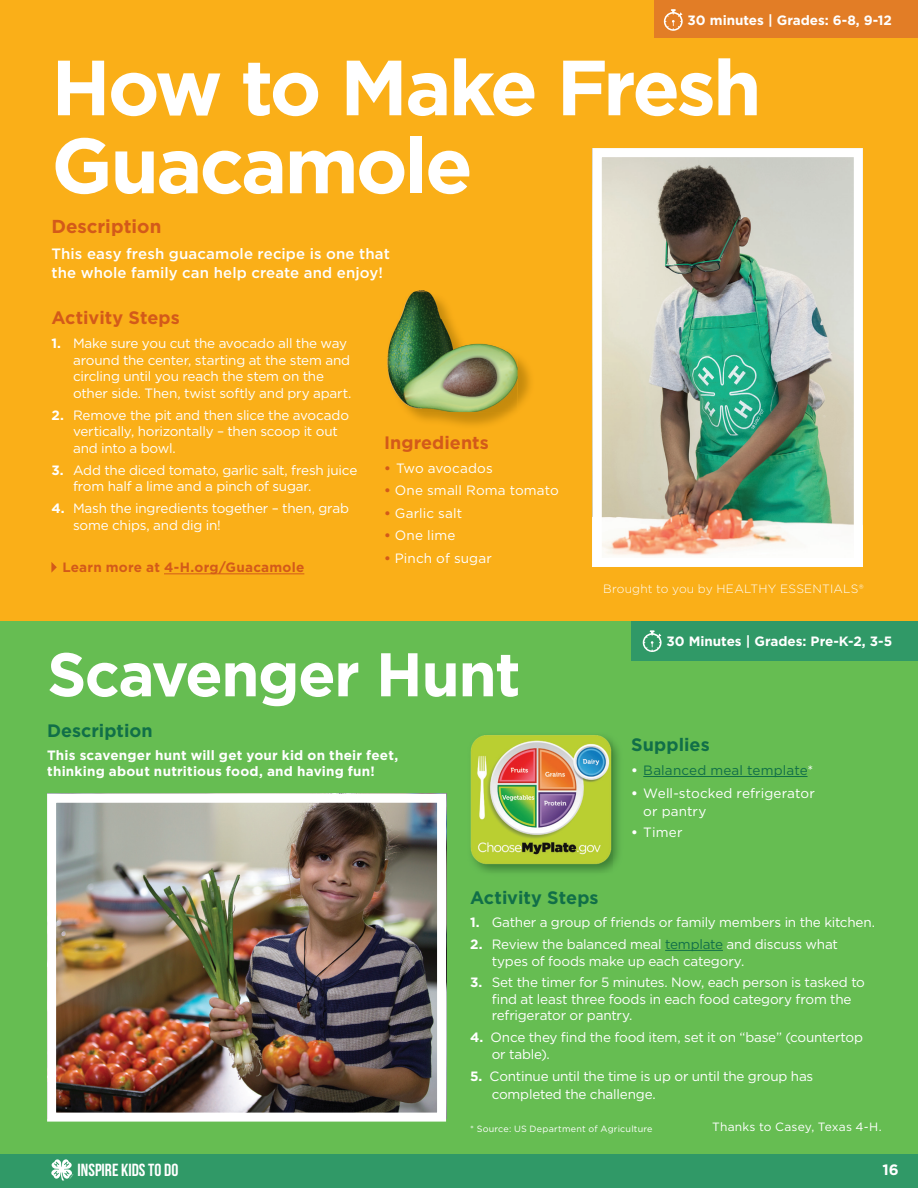
<style>
.page{position:relative;width:918px;height:1188px;background:#fff}
.page>*{position:absolute;margin:0;border:0;box-sizing:border-box;transform-origin:0 0}
.t1{font:700 78px/78px "Gotham";letter-spacing:-.04em;color:#fff}
.t2{font:700 61.5px "Gotham";letter-spacing:-.025em;color:#fff}
.t3{font:700 18.75px "Gotham";color:#d35a1a}
.t4{font:700 18px "Gotham";color:#116f48}
.t5{font:700 18px "Gotham";letter-spacing:.005em;color:#d35a1a}
.t6{font:700 17.55px "Bebas Neue";color:#fff}
.t7{font:500 15px/19.5px "Gotham";letter-spacing:.01em;color:#fff}
.t8{font:700 15px "Gotham";color:#fff}
.t9{font:13.5px/16.5px "Gotham";letter-spacing:-.015em;color:#fff}
.t10{font:700 13.5px/16.5px "Gotham";letter-spacing:.015em;color:#fff}
.t11{font:13.5px/18px "Gotham";letter-spacing:.005em;color:#fff}
.t12{font:13.5px "Gotham";letter-spacing:.01em;color:#fff}
.t13{font:700 13.5px "Gotham";letter-spacing:.015em;color:#d35a1a}
.t14{font:13.5px "Gotham";letter-spacing:.01em;color:#116f48}
.t15{font:300 12px "Gotham";letter-spacing:.015em;color:#fff}
.t16{font:12px "Gotham";letter-spacing:.015em;color:#fff}
.t17{font:9px "Gotham";letter-spacing:.025em;color:#fff}
.s1{font-weight:700}
.s2{font-weight:700;color:#d35a1a}
.s3{font-weight:700;color:#fff}
.s4{color:#fff}
.s5{color:#116f48}
</style>
<div class="page">
<div style="left:0;top:0;width:918px;height:621px;background:#faaf18"></div>
<div style="left:655px;top:0;width:263px;height:38px;background:#e27d26"></div>
<svg style="left:664px;top:9px;width:19px;height:22px"></svg>
<div style="left:0;top:1153px;width:918px;height:35px;background:#309967"></div>
<svg style="left:51px;top:1159px;width:22px;height:21px"></svg>
<div style="left:0;top:621px;width:918px;height:532px;background:#66bd52"></div>
<div style="left:631px;top:621px;width:287px;height:40px;background:#309967"></div>
<svg style="left:643px;top:630px;width:19px;height:22px"></svg>
<hr style="left:665px;top:950px;width:58px;height:1px;background:#116f48">
<svg style="left:51px;top:562px;width:6px;height:11px"></svg>
<hr style="left:164px;top:574px;width:140px;height:1px;background:#d35a1a">
<img style="left:603px;top:158px;width:250px;height:399px">
<div style="left:593px;top:148px;width:270px;height:419px;border:9px solid #fff"></div>
<img style="left:389px;top:291px;width:129px;height:121px">
<hr style="left:643px;top:776px;width:165px;height:1px;background:#116f48">
<img style="left:57px;top:804px;width:379px;height:308px">
<div style="left:47px;top:794px;width:399px;height:328px;border:9px solid #fff"></div>
<img style="left:469px;top:734px;width:144px;height:139px">
<p class="t10" style="left:688px;top:12px;width:206px">30 minutes | Grades: 6-8, 9-12</p>
<h1 class="t1" style="left:51px;top:48px;width:712px">How to Make Fresh<br>Guacamole</h1>
<h3 class="t3" style="left:51px;top:214px;width:111px">Description</h3>
<p class="t7" style="left:51px;top:244px;width:340px">This easy fresh guacamole recipe is one that the whole family can help create and enjoy!</p>
<h3 class="t5" style="left:51px;top:306px;width:130px">Activity Steps</h3>
<p class="t9" style="left:73px;top:335px;width:280px;text-indent:-22px"><span class="s1">1.</span> Make sure you cut the avocado all the way around the center, starting at the stem and circling until you reach the stem on the other side. Then, twist softly and pry apart.</p>
<p class="t9" style="left:73px;top:407px;width:278px;text-indent:-22px"><span class="s1">2.</span> Remove the pit and then slice the avocado vertically, horizontally – then scoop it out and into a bowl.</p>
<p class="t9" style="left:73px;top:461px;width:286px;text-indent:-22px"><span class="s1">3.</span> Add the diced tomato, garlic salt, fresh juice from half a lime and a pinch of sugar.</p>
<p class="t9" style="left:73px;top:500px;width:278px;text-indent:-22px"><span class="s1">4.</span> Mash the ingredients together – then, grab some chips, and dig in!</p>
<p class="t13" style="left:62px;top:559px;width:244px">Learn more at 4-H.org/Guacamole</p>
<h3 class="t5" style="left:384px;top:430px;width:106px">Ingredients</h3>
<p class="t11" style="left:384px;top:459px;width:110px"><span class="s2">•</span> Two avocados</p>
<p class="t12" style="left:384px;top:482px;width:176px"><span class="s2">•</span> One small Roma tomato</p>
<p class="t12" style="left:384px;top:504px;width:80px"><span class="s2">•</span> Garlic salt</p>
<p class="t9" style="left:384px;top:527px;width:73px"><span class="s2">•</span> One lime</p>
<p class="t12" style="left:384px;top:549px;width:109px"><span class="s2">•</span> Pinch of sugar</p>
<h2 class="t2" style="left:47px;top:634px;width:475px">Scavenger Hunt</h2>
<h3 class="t4" style="left:47px;top:719px;width:107px">Description</h3>
<p class="t10" style="left:47px;top:746px;width:353px">This scavenger hunt will get your kid on their feet, thinking about nutritious food, and having fun!</p>
<p class="t15" style="left:603px;top:581px;width:262px">Brought to you by HEALTHY ESSENTIALS®</p>
<p class="t10" style="left:666px;top:633px;width:227px">30 Minutes | Grades: Pre-K-2, 3-5</p>
<h3 class="t4" style="left:631px;top:733px;width:80px">Supplies</h3>
<p class="t14" style="left:631px;top:762px;width:184px"><span class="s3">•</span> Balanced meal template<span class="s4">*</span></p>
<p class="t11" style="left:643px;top:784px;width:173px;text-indent:-12px"><span class="s1">•</span> Well-stocked refrigerator or pantry</p>
<p class="t9" style="left:631px;top:823px;width:53px"><span class="s1">•</span> Timer</p>
<h3 class="t4" style="left:470px;top:886px;width:130px">Activity Steps</h3>
<p class="t9" style="left:470px;top:914px;width:407px"><span class="s1">1.</span> Gather a group of friends or family members in the kitchen.</p>
<p class="t9" style="left:492px;top:936px;width:348px;text-indent:-22px"><span class="s1">2.</span> Review the balanced meal <span class="s5">template</span> and discuss what types of foods make up each category.</p>
<p class="t9" style="left:492px;top:974px;width:375px;text-indent:-22px"><span class="s1">3.</span> Set the timer for 5 minutes. Now, each person is tasked to find at least three foods in each food category from the refrigerator or pantry.</p>
<p class="t9" style="left:492px;top:1029px;width:373px;text-indent:-22px"><span class="s1">4.</span> Once they find the food item, set it on “base” (countertop or table).</p>
<p class="t9" style="left:492px;top:1067px;width:323px;line-height:18px;text-indent:-22px"><span class="s1">5.</span> Continue until the time is up or until the group has completed the challenge.</p>
<p class="t17" style="left:470px;top:1123px;width:184px">* Source: US Department of Agriculture</p>
<p class="t16" style="left:712px;top:1119px;width:171px">Thanks to Casey, Texas 4-H.</p>
<p class="t6" style="left:78px;top:1160px;width:102px">INSPIRE KIDS TO DO</p>
<p class="t8" style="left:882px;top:1160px;width:18px">16</p>
</div>
